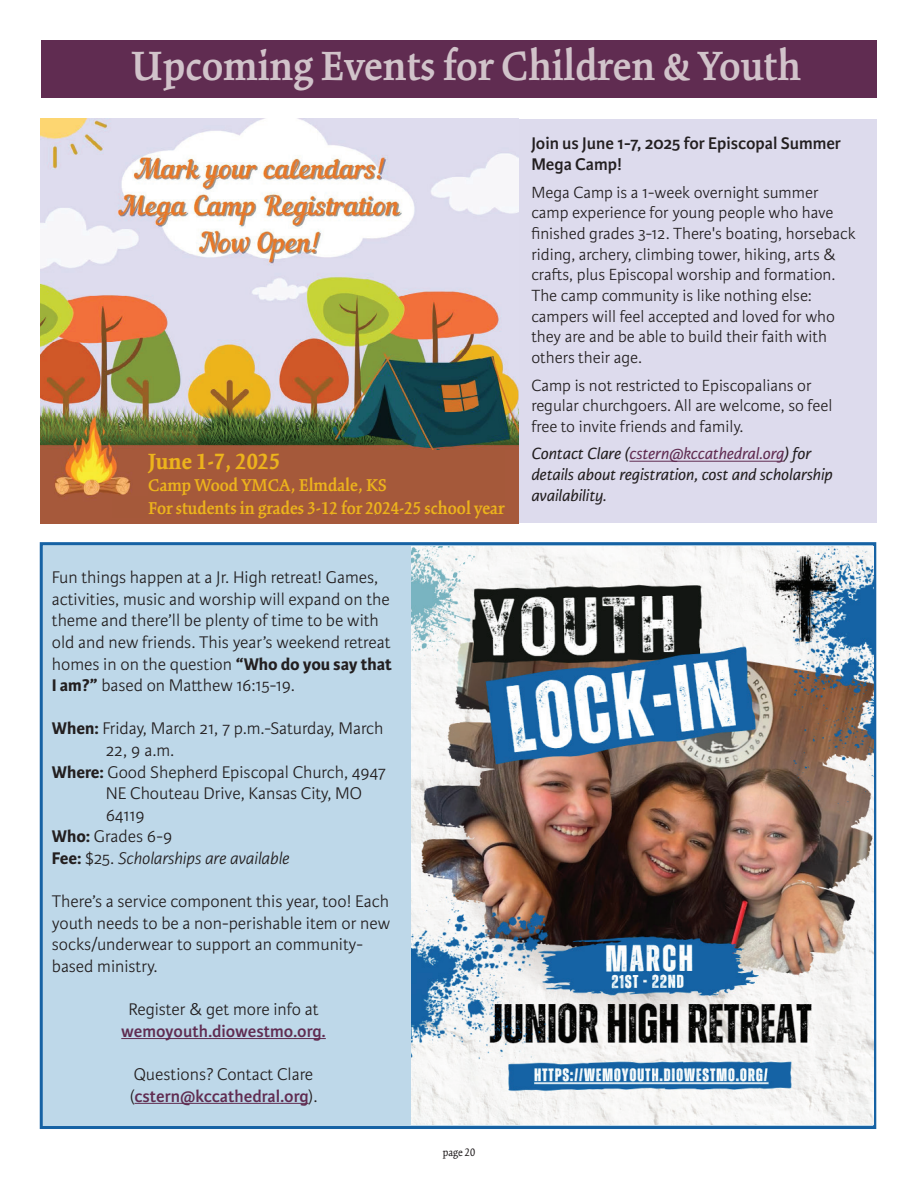
<style>
.page{position:relative;width:918px;height:1188px;background:#fff}
.page>*{position:absolute;margin:0;border:0;box-sizing:border-box;transform-origin:0 0}
.t1{font:600 45px "Kinesis Pro 3";color:#d1c3ca}
.t2{font:700 24.3px "Kinesis Pro 3";color:#ecb31c}
.t3{font:600 18.9px/22.6px "Kinesis Pro 3";color:#ecb31c}
.t4{font:300 18px/21.6px "Karmina Sans";color:#231f20}
.t5{font:600 18px/21.6px "Karmina Sans";color:#231f20}
.t6{font:italic 300 18px "Karmina Sans";color:#231f20}
.t7{font:600 18px "Karmina Sans";color:#602c51}
.t8{font:300 17.25px/20.7px "Karmina Sans";color:#231f20}
.t9{font:italic 17.25px/20.7px "Karmina Sans";color:#231f20}
.t10{font:12px "Kinesis Pro 3";color:#231f20}
.s1{font-weight:700}
.s2{font-weight:700;font-style:normal}
.s3{font-style:normal}
.s4{font-weight:600;color:#602c51}
.s5{color:#602c51}
</style>
<div class="page">
<div style="left:40px;top:542px;width:836px;height:587px;background:#bed8e9;border:3px solid #1662a4"></div>
<div style="left:42px;top:40px;width:835px;height:58px;background:#602c51"></div>
<div style="left:40px;top:119px;width:837px;height:404px;background:#dddbed"></div>
<hr style="left:629px;top:461px;width:155px;height:1px;background:#602c51">
<img style="left:41px;top:119px;width:478px;height:405px">
<div style="left:112px;top:496px;width:44px;height:22px;background:#a5593a"></div>
<div style="left:148px;top:451px;width:357px;height:63px;background:#a5593a"></div>
<hr style="left:121px;top:1038px;width:205px;height:1px;background:#602c51">
<hr style="left:134px;top:1103px;width:175px;height:1px;background:#602c51">
<img style="left:412px;top:546px;width:461px;height:579px">
<h1 class="t1" style="left:131px;top:40px;width:672px">Upcoming Events for Children &amp; Youth</h1>
<h2 class="t2" style="left:148px;top:447px;width:134px">June 1-7, 2025</h2>
<p class="t3" style="left:148px;top:474px;width:358px">Camp Wood YMCA, Elmdale, KS<br>For students in grades 3-12 for 2024-25 school year</p>
<p class="t4" style="left:52px;top:567px;width:341px">Fun things happen at a Jr. High retreat! Games, activities, music and worship will expand on the theme and there’ll be plenty of time to be with old and new friends. This year’s weekend retreat homes in on the question <span class="s1">“Who do you say that I am?”</span> based on Matthew 16:15-19.</p>
<p class="t4" style="left:52px;top:718px;width:333px"><span class="s1">When:</span> Friday, March 21, 7 p.m.-Saturday, March</p>
<p class="t4" style="left:106px;top:740px;width:70px">22, 9 a.m.</p>
<p class="t4" style="left:52px;top:761px;width:335px"><span class="s1">Where:</span> Good Shepherd Episcopal Church, 4947</p>
<p class="t4" style="left:106px;top:783px;width:258px">NE Chouteau Drive, Kansas City, MO</p>
<p class="t4" style="left:106px;top:805px;width:40px">64119</p>
<p class="t4" style="left:52px;top:826px;width:122px"><span class="s1">Who:</span> Grades 6-9</p>
<p class="t6" style="left:52px;top:848px;width:239px"><span class="s2">Fee:</span> <span class="s3">$25.</span> Scholarships are available</p>
<p class="t4" style="left:52px;top:891px;width:340px">There’s a service component this year, too! Each youth needs to be a non-perishable item or new socks/underwear to support an community&shy;based ministry.</p>
<p class="t4" style="left:128px;top:999px;width:192px">Register &amp; get more info at</p>
<p class="t7" style="left:121px;top:1021px;width:206px">wemoyouth.diowestmo.org.</p>
<p class="t4" style="left:130px;top:1064px;width:189px">Questions? Contact Clare (<span class="s4">cstern@kccathedral.org</span>).</p>
<p class="t10" style="left:443px;top:1146px;width:34px">page 20</p>
<p class="t5" style="left:531px;top:132px;width:311px">Join us June 1-7, 2025 for Episcopal Summer<br>Mega Camp!</p>
<p class="t8" style="left:531px;top:182px;width:326px">Mega Camp is a 1-week overnight summer camp experience for young people who have finished grades 3-12. There's boating, horseback riding, archery, climbing tower, hiking, arts &amp; crafts, plus Episcopal worship and formation.<br>The camp community is like nothing else: campers will feel accepted and loved for who they are and be able to build their faith with others their age.</p>
<p class="t8" style="left:531px;top:375px;width:302px">Camp is not restricted to Episcopalians or regular churchgoers. All are welcome, so feel free to invite friends and family.</p>
<p class="t9" style="left:531px;top:444px;width:303px">Contact Clare (<span class="s5">cstern@kccathedral.org</span>) for details about registration, cost and scholarship availability.</p>
</div>
